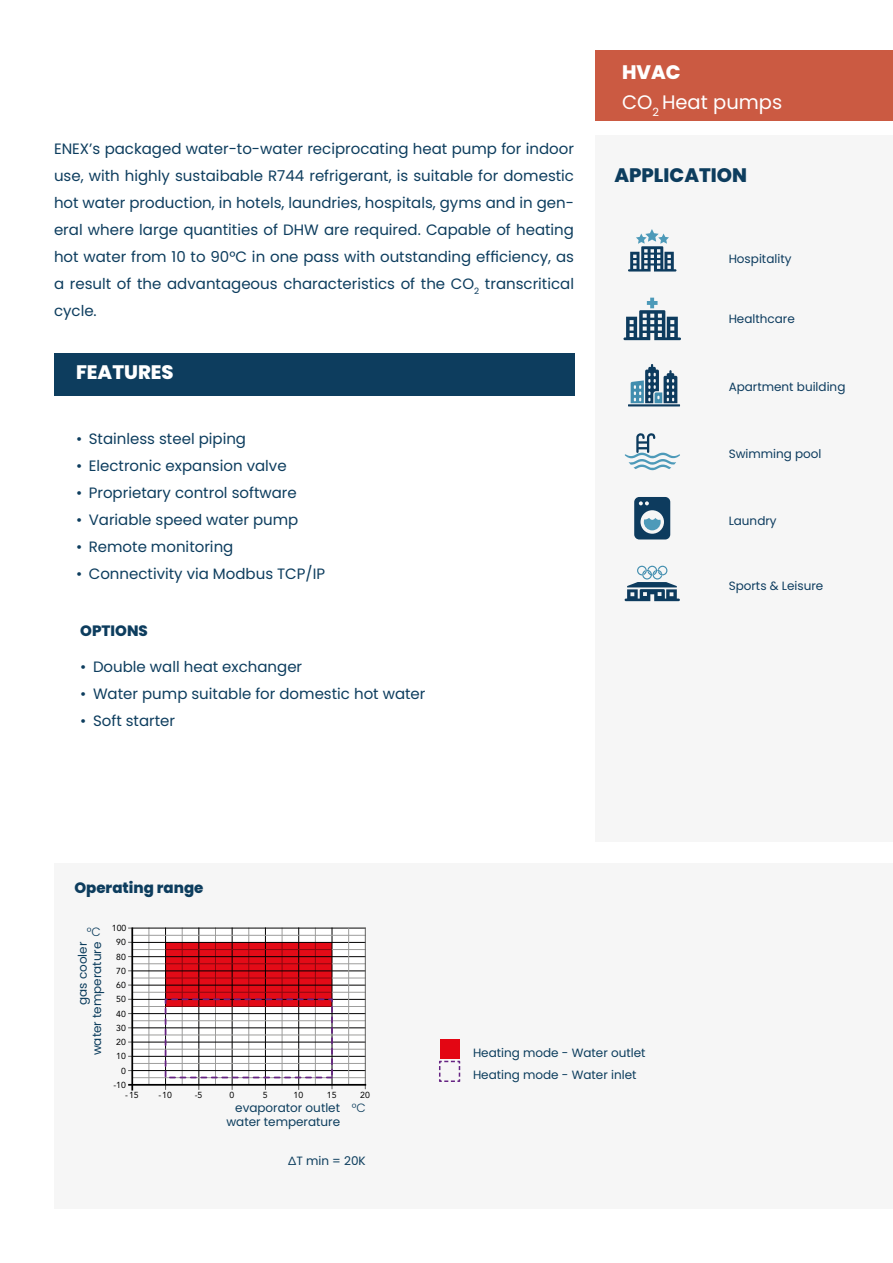
<style>
.page{position:relative;width:893px;height:1263px;background:#fff}
.page>*{position:absolute;margin:0;border:0;box-sizing:border-box;transform-origin:0 0}
.t1{font:19.5px/30px "Poppins";color:#fff}
.t2{font:800 19.5px "Poppins";color:#0d3d5e}
.t3{font:800 19.5px "Poppins";color:#fff}
.t4{font:15px/27px "Poppins";color:#0d3d5e;text-align:justify}
.t5{font:800 15px "Poppins";color:#0d3d5e}
.t6{font:12px/14.4px "Poppins";color:#0c3d5d;text-align:right}
.t7{font:12px "Poppins";color:#0d3c5f}
.t8{font:300 12px "Poppins";color:#0c3d5d}
.t9{font:8.7px/14.2px "Avenir LT Std";color:#000;text-align:right}
.s1{font-weight:800}
</style>
<div class="page">
<div style="left:595px;top:135px;width:298px;height:707px;background:#f6f6f6"></div>
<div style="left:54px;top:863px;width:839px;height:346px;background:#f6f6f6"></div>
<div style="left:54px;top:353px;width:520px;height:43px;background:#0d3d5e"></div>
<svg style="left:628px;top:229px;width:48px;height:43px"></svg>
<svg style="left:623px;top:298px;width:58px;height:42px"></svg>
<svg style="left:625px;top:566px;width:55px;height:35px"></svg>
<svg style="left:631px;top:364px;width:46px;height:39px"></svg>
<hr style="left:628px;top:404px;width:52px;height:2px;background:#0d3b5e">
<svg style="left:625px;top:433px;width:55px;height:37px"></svg>
<svg style="left:634px;top:497px;width:36px;height:42px"></svg>
<svg style="left:133px;top:929px;width:232px;height:155px;fill:#fff"></svg>
<hr style="left:165px;top:928px;width:1px;height:157px;background:#000">
<hr style="left:199px;top:928px;width:1px;height:157px;background:#000">
<hr style="left:215px;top:928px;width:1px;height:156px;background:#9d9d9c">
<hr style="left:182px;top:928px;width:1px;height:156px;background:#9d9d9c">
<hr style="left:149px;top:928px;width:1px;height:156px;background:#9d9d9c">
<hr style="left:232px;top:928px;width:1px;height:156px;background:#000">
<hr style="left:282px;top:928px;width:1px;height:156px;background:#9d9d9c">
<hr style="left:298px;top:928px;width:1px;height:156px;background:#000">
<hr style="left:249px;top:928px;width:1px;height:156px;background:#9d9d9c">
<hr style="left:265px;top:928px;width:1px;height:156px;background:#000">
<hr style="left:315px;top:928px;width:1px;height:157px;background:#9d9d9c">
<hr style="left:332px;top:928px;width:1px;height:157px;background:#000">
<hr style="left:133px;top:928px;width:232px;height:1px;background:#000">
<hr style="left:133px;top:971px;width:232px;height:1px;background:#000">
<hr style="left:133px;top:963px;width:232px;height:1px;background:#9d9d9c">
<hr style="left:133px;top:956px;width:232px;height:1px;background:#000">
<hr style="left:133px;top:992px;width:232px;height:1px;background:#9d9d9c">
<hr style="left:133px;top:985px;width:232px;height:1px;background:#000">
<hr style="left:133px;top:978px;width:232px;height:1px;background:#9d9d9c">
<hr style="left:133px;top:949px;width:232px;height:1px;background:#9d9d9c">
<hr style="left:133px;top:942px;width:232px;height:1px;background:#000">
<hr style="left:133px;top:935px;width:232px;height:1px;background:#9d9d9c">
<hr style="left:133px;top:999px;width:232px;height:1px;background:#000">
<hr style="left:133px;top:1006px;width:232px;height:1px;background:#9d9d9c">
<hr style="left:133px;top:1013px;width:232px;height:1px;background:#000">
<hr style="left:133px;top:1020px;width:232px;height:1px;background:#9d9d9c">
<hr style="left:133px;top:1027px;width:232px;height:1px;background:#000">
<hr style="left:133px;top:1035px;width:232px;height:1px;background:#9d9d9c">
<hr style="left:133px;top:1042px;width:232px;height:1px;background:#000">
<hr style="left:133px;top:1056px;width:232px;height:1px;background:#000">
<hr style="left:133px;top:1063px;width:232px;height:1px;background:#9d9d9c">
<hr style="left:133px;top:1049px;width:232px;height:1px;background:#9d9d9c">
<hr style="left:133px;top:1070px;width:232px;height:1px;background:#000">
<hr style="left:133px;top:1077px;width:232px;height:1px;background:#9d9d9c">
<hr style="left:365px;top:928px;width:1px;height:157px;background:#616160">
<hr style="left:348px;top:928px;width:1px;height:157px;background:#9d9d9c">
<hr style="left:131px;top:928px;width:2px;height:162px;background:#000">
<hr style="left:129px;top:1084px;width:236px;height:2px;background:#000">
<svg style="left:166px;top:942px;width:166px;height:64px;background:#c70914"></svg>
<div style="left:165px;top:998px;width:168px;height:80px;border:2px dashed #662383"></div>
<svg style="left:439px;top:1060px;width:22px;height:22px"></svg>
<div style="left:440px;top:1039px;width:19px;height:20px;background:#e30613"></div>
<div style="left:595px;top:50px;width:298px;height:70px;background:#cb5a42"></div>
<p class="t4" style="left:54px;top:135px;width:522px">ENEX’s packaged water-to-water reciprocating heat pump for indoor use, with highly sustaibable R744 refrigerant, is suitable for domestic hot water production, in hotels, laundries, hospitals, gyms and in gen&shy;eral where large quantities of DHW are required. Capable of heating hot water from 10 to 90°C in one pass with outstanding efficiency, as a result of the advantageous characteristics of the CO<sub>2</sub> transcritical cycle.</p>
<h1 class="t3" style="left:76px;top:361px;width:99px">FEATURES</h1>
<p class="t4" style="left:76px;top:425px;width:172px">• Stainless steel piping</p>
<p class="t4" style="left:76px;top:452px;width:212px">• Electronic expansion valve</p>
<p class="t4" style="left:76px;top:479px;width:222px">• Proprietary control software</p>
<p class="t4" style="left:76px;top:506px;width:224px">• Variable speed water pump</p>
<p class="t4" style="left:76px;top:533px;width:159px">• Remote monitoring</p>
<p class="t4" style="left:76px;top:560px;width:251px">• Connectivity via Modbus TCP/IP</p>
<p class="t5" style="left:80px;top:622px;width:69px">OPTIONS</p>
<p class="t4" style="left:80px;top:653px;width:223px">• Double wall heat exchanger</p>
<p class="t4" style="left:80px;top:680px;width:347px">• Water pump suitable for domestic hot water</p>
<p class="t4" style="left:80px;top:707px;width:96px">• Soft starter</p>
<h1 class="t1" style="left:622px;top:57px;width:162px"><span class="s1">HVAC<br></span>CO<sub>2</sub> Heat pumps</h1>
<h1 class="t2" style="left:614px;top:164px;width:134px">APPLICATION</h1>
<p class="t7" style="left:729px;top:252px;width:64px">Hospitality</p>
<p class="t7" style="left:729px;top:312px;width:68px">Healthcare</p>
<p class="t7" style="left:729px;top:380px;width:118px">Apartment building</p>
<p class="t7" style="left:729px;top:447px;width:94px">Swimming pool</p>
<p class="t7" style="left:729px;top:513px;width:50px">Laundry</p>
<p class="t7" style="left:729px;top:579px;width:96px">Sports &amp; Leisure</p>
<p class="t5" style="left:74px;top:879px;width:131px">Operating range</p>
<p class="t8" style="left:87px;top:925px;width:15px">°C</p>
<p class="t9" style="left:112px;top:921px;width:16px">100</p>
<p class="t6" style="left:75px;top:1055px;width:115px;rotate:-90deg">gas cooler<br>water temperature</p>
<p class="t9" style="left:116px;top:935px;width:11px">90</p>
<p class="t9" style="left:116px;top:949px;width:11px">80</p>
<p class="t9" style="left:116px;top:964px;width:11px">70</p>
<p class="t9" style="left:116px;top:978px;width:11px">60</p>
<p class="t9" style="left:116px;top:992px;width:11px">50</p>
<p class="t9" style="left:116px;top:1006px;width:11px">40</p>
<p class="t9" style="left:116px;top:1021px;width:11px">30</p>
<p class="t9" style="left:116px;top:1035px;width:11px">20</p>
<p class="t9" style="left:116px;top:1049px;width:11px">10</p>
<p class="t9" style="left:113px;top:1063px;width:14px">0 -10</p>
<p class="t9" style="left:125px;top:1087px;width:15px">-15</p>
<p class="t9" style="left:159px;top:1087px;width:15px">-10</p>
<p class="t9" style="left:195px;top:1087px;width:9px">-5</p>
<p class="t9" style="left:229px;top:1087px;width:6px">0</p>
<p class="t9" style="left:294px;top:1087px;width:11px">10</p>
<p class="t9" style="left:263px;top:1087px;width:6px">5</p>
<p class="t9" style="left:360px;top:1087px;width:11px">20</p>
<p class="t9" style="left:327px;top:1087px;width:11px">15</p>
<p class="t6" style="left:226px;top:1101px;width:115px">evaporator outlet water temperature</p>
<p class="t8" style="left:352px;top:1101px;width:15px">°C</p>
<p class="t6" style="left:288px;top:1154px;width:79px">∆T min = 20K</p>
<p class="t6" style="left:473px;top:1041px;width:174px;line-height:22.4px;text-align:left">Heating mode - Water outlet<br>Heating mode - Water inlet</p>
</div>
